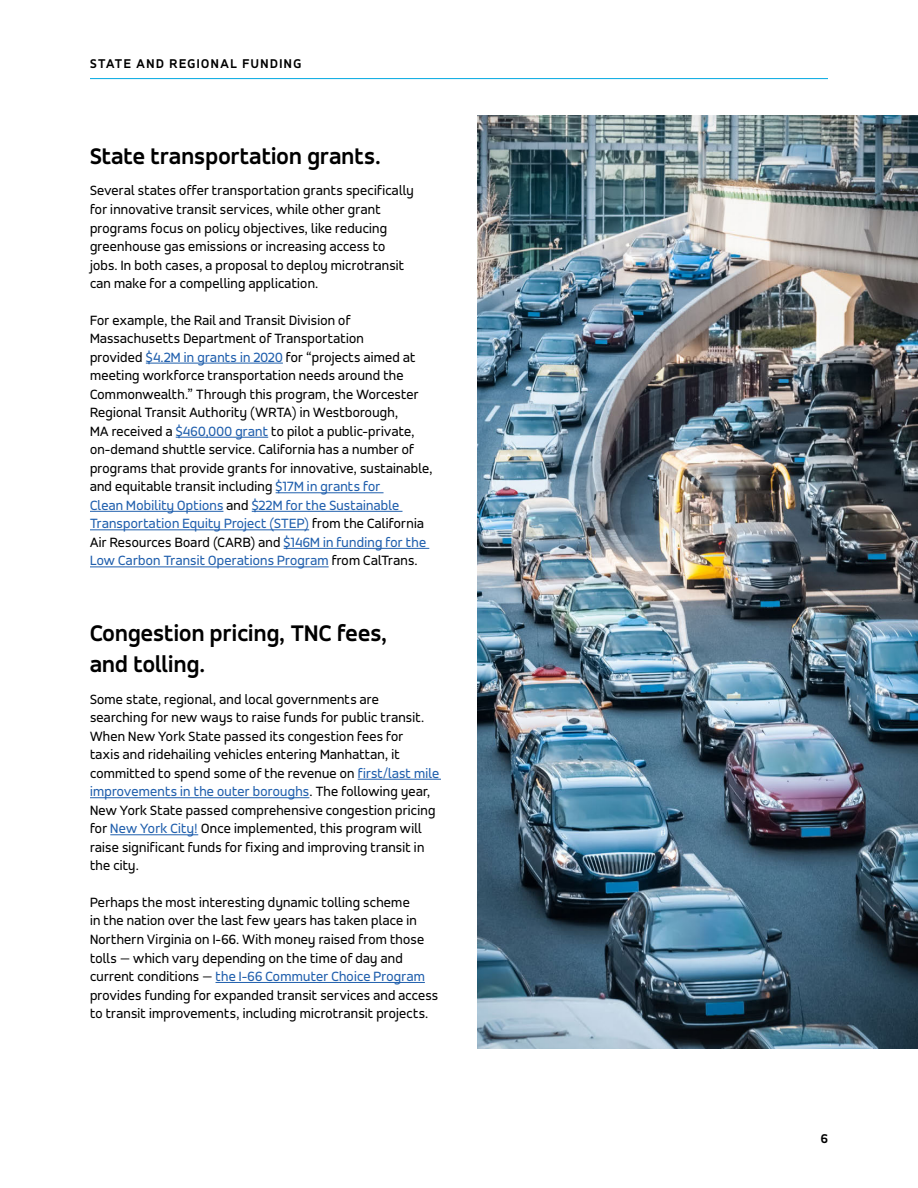
<style>
.page{position:relative;width:918px;height:1188px;background:#fff}
.page>*{position:absolute;margin:0;border:0;box-sizing:border-box;transform-origin:0 0}
.t1{font:700 24px/31.2px "Accord";letter-spacing:.01em;color:#000}
.t2{font:14.25px/18.5px "Accord";letter-spacing:.02em;color:#000}
.t3{font:700 13.5px "Accord";letter-spacing:.115em;color:#000}
.s1{color:#205fad}
</style>
<div class="page">
<hr style="left:90px;top:78px;width:738px;height:1px;background:#00a8e2">
<hr style="left:146px;top:363px;width:137px;height:1px;background:#205fad">
<hr style="left:176px;top:437px;width:92px;height:1px;background:#205fad">
<hr style="left:276px;top:492px;width:108px;height:1px;background:#205fad">
<hr style="left:90px;top:511px;width:133px;height:1px;background:#205fad">
<hr style="left:252px;top:511px;width:151px;height:1px;background:#205fad">
<hr style="left:90px;top:529px;width:219px;height:1px;background:#205fad">
<hr style="left:284px;top:548px;width:145px;height:1px;background:#205fad">
<hr style="left:90px;top:567px;width:239px;height:1px;background:#205fad">
<hr style="left:358px;top:779px;width:83px;height:1px;background:#205fad">
<hr style="left:90px;top:797px;width:219px;height:1px;background:#205fad">
<hr style="left:110px;top:834px;width:88px;height:1px;background:#205fad">
<hr style="left:216px;top:982px;width:209px;height:1px;background:#205fad">
<img style="left:477px;top:116px;width:441px;height:932px">
<p class="t3" style="left:90px;top:55px;width:213px">STATE AND REGIONAL FUNDING</p>
<h1 class="t1" style="left:90px;top:140px;width:292px">State transportation grants.</h1>
<p class="t2" style="left:90px;top:182px;width:325px">Several states offer transportation grants specifically for innovative transit services, while other grant programs focus on policy objectives, like reducing greenhouse gas emissions or increasing access to jobs. In both cases, a proposal to deploy microtransit can make for a compelling application.</p>
<p class="t2" style="left:90px;top:311px;width:344px">For example, the Rail and Transit Division of Massachusetts Department of Transportation<br>provided <span class="s1">$4.2M in grants in 2020</span> for “projects aimed at meeting workforce transportation needs around the Commonwealth.” Through this program, the Worcester Regional Transit Authority (WRTA) in Westborough,<br>MA received a <span class="s1">$460,000 grant</span> to pilot a public-private, on-demand shuttle service. California has a number of programs that provide grants for innovative, sustainable, and equitable transit including <span class="s1">$17M in grants for<br>Clean Mobility Options</span> and <span class="s1">$22M for the Sustainable Transportation Equity Project (STEP)</span> from the California Air Resources Board (CARB) and <span class="s1">$146M in funding for the Low Carbon Transit Operations Program</span> from CalTrans.</p>
<h1 class="t1" style="left:90px;top:617px;width:299px">Congestion pricing, TNC fees, and tolling.</h1>
<p class="t2" style="left:90px;top:690px;width:351px">Some state, regional, and local governments are searching for new ways to raise funds for public transit.<br>When New York State passed its congestion fees for<br>taxis and ridehailing vehicles entering Manhattan, it committed to spend some of the revenue on <span class="s1">first/last mile improvements in the outer boroughs</span>. The following year, New York State passed comprehensive congestion pricing for <span class="s1">New York City!</span> Once implemented, this program will raise significant funds for fixing and improving transit in the city.</p>
<p class="t2" style="left:90px;top:893px;width:350px">Perhaps the most interesting dynamic tolling scheme<br>in the nation over the last few years has taken place in Northern Virginia on I-66. With money raised from those tolls — which vary depending on the time of day and current conditions — <span class="s1">the I-66 Commuter Choice Program </span>provides funding for expanded transit services and access to transit improvements, including microtransit projects.</p>
<p class="t3" style="left:821px;top:1130px;width:9px">6</p>
</div>
